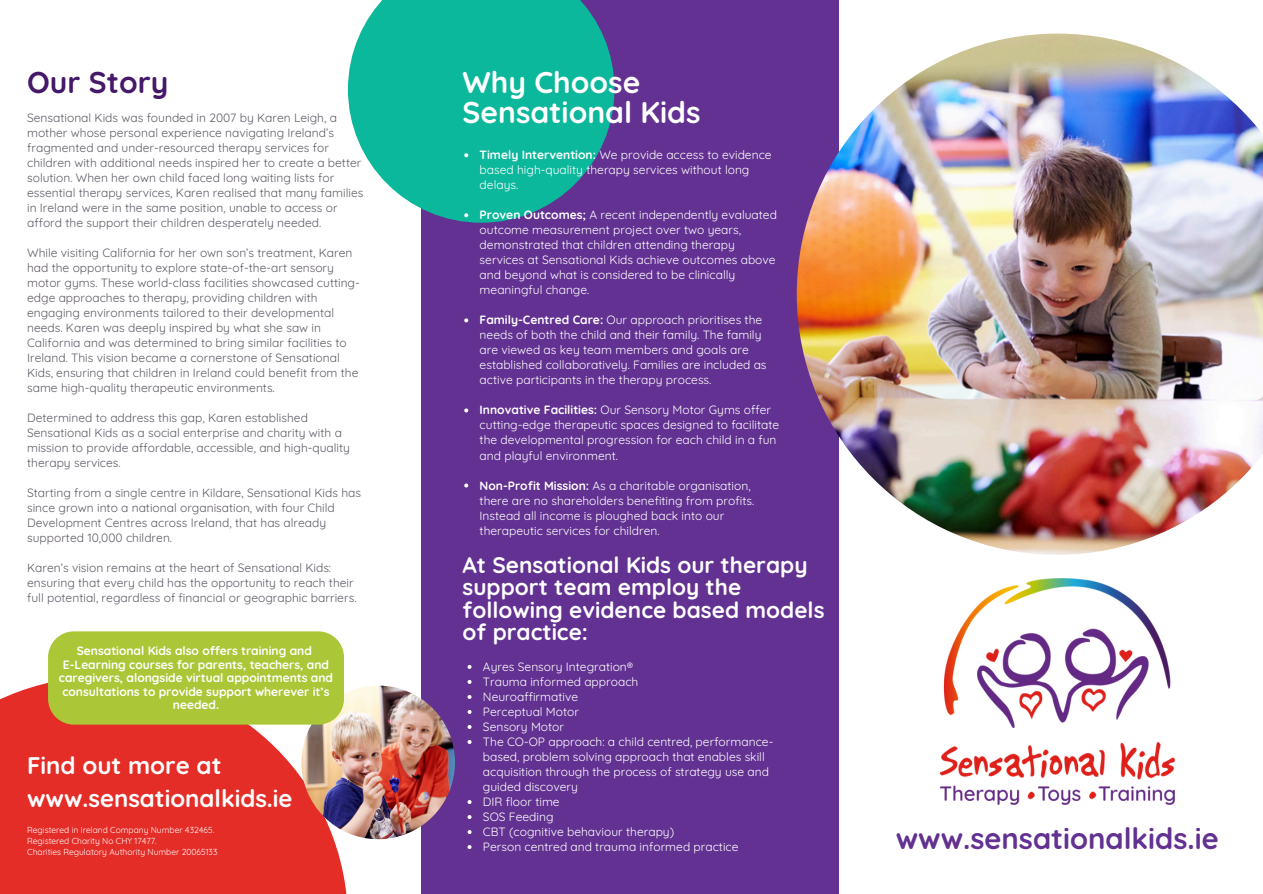
<style>
.page{position:relative;width:1263px;height:894px;background:#fff}
.page>*{position:absolute;margin:0;border:0;box-sizing:border-box;transform-origin:0 0}
.t1{font:700 30px/29.7px "Quicksand";color:#fff}
.t2{font:700 30px "Quicksand";color:#451868}
.t3{font:700 29.25px "Quicksand";color:#623191}
.t4{font:700 24px "Quicksand";color:#fff}
.t5{font:700 22.5px/22.5px "Quicksand";color:#fff}
.t6{font:12px/15px "Quicksand";color:#615b67}
.t7{font:12px/15px "Quicksand";color:#fff}
.t8{font:700 12px/13.5px "Quicksand";color:#fff;text-align:center}
.t9{font:8.55px "Quicksand";color:#fff}
.s1{font-weight:700}
</style>
<div class="page">
<div style="left:0;top:676px;width:348px;height:217px;background:#e52d28"></div>
<div style="left:421px;top:0;width:417px;height:893px;background:#623191"></div>
<svg style="left:348px;top:0;width:266px;height:223px;fill:#0bb89b"></svg>
<img style="left:797px;top:34px;width:466px;height:520px">
<img style="left:940px;top:578px;width:234px;height:226px">
<svg style="left:464px;top:153px;width:4px;height:4px"></svg>
<svg style="left:464px;top:213px;width:4px;height:4px"></svg>
<svg style="left:464px;top:318px;width:4px;height:4px"></svg>
<svg style="left:464px;top:408px;width:4px;height:4px"></svg>
<svg style="left:464px;top:483px;width:4px;height:4px"></svg>
<img style="left:301px;top:685px;width:154px;height:154px;border-radius:50%">
<div style="left:48px;top:631px;width:296px;height:93px;background:#abc737"></div>
<svg style="left:468px;top:664px;width:4px;height:4px"></svg>
<svg style="left:468px;top:680px;width:4px;height:3px"></svg>
<svg style="left:468px;top:695px;width:4px;height:3px"></svg>
<svg style="left:468px;top:710px;width:4px;height:3px"></svg>
<svg style="left:468px;top:725px;width:4px;height:3px"></svg>
<svg style="left:468px;top:740px;width:4px;height:3px"></svg>
<svg style="left:468px;top:800px;width:4px;height:3px"></svg>
<h4 class="t2" style="left:27px;top:63px;width:143px">Our Story</h4>
<h4 class="t6" style="left:27px;top:109px;width:338px">Sensational Kids was founded in 2007 by Karen Leigh, a mother whose personal experience navigating Ireland’s fragmented and under-resourced therapy services for children with additional needs inspired her to create a better solution. When her own child faced long waiting lists for essential therapy services, Karen realised that many families in Ireland were in the same position, unable to access or afford the support their children desperately needed.</h4>
<h4 class="t6" style="left:27px;top:244px;width:334px">While visiting California for her own son’s treatment, Karen had the opportunity to explore state-of-the-art sensory motor gyms. These world-class facilities showcased cutting&shy;edge approaches to therapy, providing children with engaging environments tailored to their developmental needs. Karen was deeply inspired by what she saw in California and was determined to bring similar facilities to Ireland. This vision became a cornerstone of Sensational Kids, ensuring that children in Ireland could benefit from the same high-quality therapeutic environments.</h4>
<h4 class="t6" style="left:27px;top:409px;width:324px">Determined to address this gap, Karen established Sensational Kids as a social enterprise and charity with a mission to provide affordable, accessible, and high-quality therapy services.</h4>
<p class="t6" style="left:27px;top:484px;width:335px">Starting from a single centre in Kildare, Sensational Kids has since grown into a national organisation, with four Child Development Centres across Ireland, that has already supported 10,000 children.</p>
<h3 class="t6" style="left:27px;top:559px;width:331px">Karen’s vision remains at the heart of Sensational Kids: ensuring that every child has the opportunity to reach their full potential, regardless of financial or geographic barriers.</h3>
<p class="t8" style="left:59px;top:643px;width:276px">Sensational Kids also offers training and E-Learning courses for parents, teachers, and caregivers, alongside virtual appointments and consultations to provide support wherever it’s needed.</p>
<h2 class="t4" style="left:27px;top:750px;width:196px">Find out more at</h2>
<p class="t4" style="left:27px;top:782px;width:267px">www.sensationalkids.ie</p>
<h2 class="t9" style="left:27px;top:824px;width:189px">Registered in Ireland Company Number 432465.</h2>
<p class="t9" style="left:27px;top:835px;width:131px">Registered Charity No CHY 17477.</p>
<p class="t9" style="left:27px;top:845px;width:192px">Charities Regulatory Authority Number 20065133</p>
<p class="t1" style="left:463px;top:67px;width:240px">Why Choose<br>Sensational Kids</p>
<h1 class="t7" style="left:480px;top:147px;width:294px"><span class="s1">Timely Intervention:</span> We provide access to evidence based high-quality therapy services without long delays.</h1>
<p class="t7" style="left:480px;top:207px;width:299px"><span class="s1">Proven Outcomes;</span> A recent independently evaluated outcome measurement project over two years, demonstrated that children attending therapy services at Sensational Kids achieve outcomes above and beyond what is considered to be clinically meaningful change.</p>
<p class="t7" style="left:480px;top:312px;width:288px"><span class="s1">Family-Centred Care:</span> Our approach prioritises the needs of both the child and their family. The family are viewed as key team members and goals are established collaboratively. Families are included as active participants in the therapy process.</p>
<p class="t7" style="left:480px;top:402px;width:301px"><span class="s1">Innovative Facilities:</span> Our Sensory Motor Gyms offer cutting-edge therapeutic spaces designed to facilitate the developmental progression for each child in a fun and playful environment.</p>
<p class="t7" style="left:480px;top:477px;width:276px"><span class="s1">Non-Profit Mission:</span> As a charitable organisation, there are no shareholders benefiting from profits.<br>Instead all income is ploughed back into our therapeutic services for children.</p>
<p class="t5" style="left:463px;top:552px;width:363px">At Sensational Kids our therapy support team employ the following evidence based models of practice:</p>
<p class="t7" style="left:483px;top:658px;width:152px">Ayres Sensory Integration®</p>
<p class="t7" style="left:483px;top:673px;width:157px">Trauma informed approach</p>
<p class="t7" style="left:483px;top:688px;width:97px">Neuroaffirmative</p>
<p class="t7" style="left:483px;top:703px;width:98px">Perceptual Motor</p>
<p class="t7" style="left:483px;top:718px;width:83px">Sensory Motor</p>
<p class="t7" style="left:483px;top:733px;width:292px">The CO-OP approach: a child centred, performance&shy;based, problem solving approach that enables skill acquisition through the process of strategy use and guided discovery</p>
<p class="t7" style="left:483px;top:793px;width:78px">DIR floor time</p>
<p class="t7" style="left:483px;top:808px;width:72px">SOS Feeding</p>
<h1 class="t7" style="left:483px;top:823px;width:193px">CBT (cognitive behaviour therapy)</h1>
<h4 class="t7" style="left:483px;top:838px;width:257px">Person centred and trauma informed practice</h4>
<p class="t3" style="left:896px;top:819px;width:324px">www.sensationalkids.ie</p>
</div>
